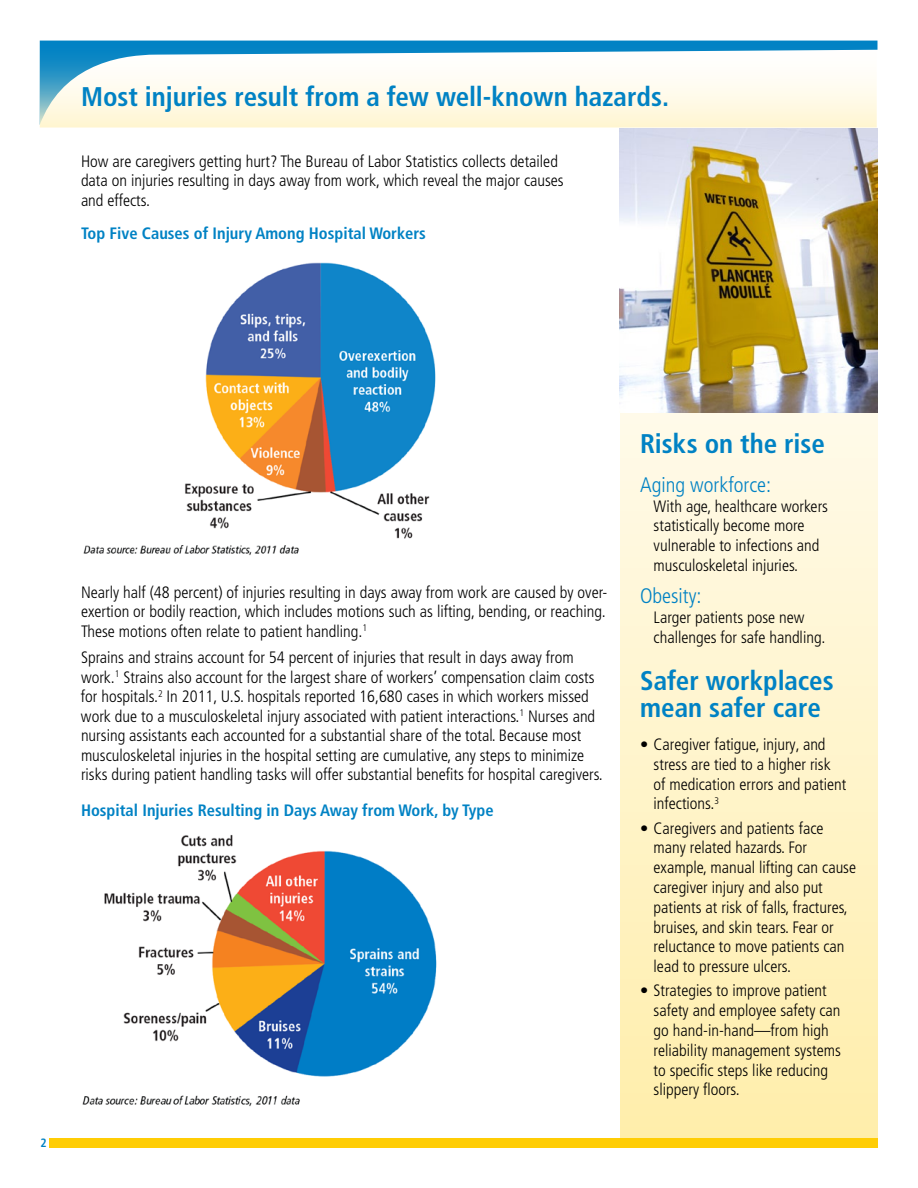
<style>
.page{position:relative;width:918px;height:1188px;background:#fff}
.page>*{position:absolute;margin:0;border:0;box-sizing:border-box;transform-origin:0 0}
.Secondary_banner_hea{font:700 condensed 27px "Frutiger LT Pro";color:#0082c4}
.Sidebar_subhead{font:700 condensed 27px/27px "Frutiger LT Pro";color:#0082c4}
.Sidebar_subhead2{font:300 condensed 21px "Frutiger LT Pro";color:#0082c4}
.Sidebar_body_text{font:300 condensed 16.5px/19.8px "Frutiger LT Pro";color:#000}
.t1{font:700 condensed 16.5px "Frutiger LT Pro";color:#0082c4}
.Tagline_Footer{font:700 condensed 12px "Frutiger LT Pro";color:#0082c4}
</style>
<div class="page">
<svg style="left:40px;top:41px;width:837px;height:87px"></svg>
<div style="left:49px;top:1138px;width:829px;height:10px;background:#ffcd05"></div>
<svg style="left:620px;top:413px;width:258px;height:725px;background:#fff4c9"></svg>
<img style="left:83px;top:262px;width:353px;height:294px">
<img style="left:82px;top:834px;width:355px;height:273px">
<img style="left:620px;top:128px;width:258px;height:285px">
<p class="Secondary_banner_hea" style="left:81px;top:80px;width:590px">Most injuries result from a few well-known hazards.</p>
<p class="Sidebar_body_text" style="left:81px;top:151px;width:484px">How are caregivers getting hurt? The Bureau of Labor Statistics collects detailed data on injuries resulting in days away from work, which reveal the major causes and effects.</p>
<p class="t1" style="left:81px;top:224px;width:346px">Top Five Causes of Injury Among Hospital Workers</p>
<p class="Tagline_Footer" style="left:40px;top:1136px;width:8px">2</p>
<p class="Sidebar_body_text" style="left:81px;top:583px;width:528px;text-align:justify">Nearly half (48 percent) of injuries resulting in days away from work are caused by over&shy;exertion or bodily reaction, which includes motions such as lifting, bending, or reaching.<br>These motions often relate to patient handling.<sup>1</sup></p>
<p class="Sidebar_body_text" style="left:81px;top:648px;width:523px">Sprains and strains account for 54 percent of injuries that result in days away from work.<sup>1</sup> Strains also account for the largest share of workers’ compensation claim costs for hospitals.<sup>2</sup> In 2011, U.S. hospitals reported 16,680 cases in which workers missed work due to a musculoskeletal injury associated with patient interactions.<sup>1</sup> Nurses and nursing assistants each accounted for a substantial share of the total. Because most musculoskeletal injuries in the hospital setting are cumulative, any steps to minimize risks during patient handling tasks will offer substantial benefits for hospital caregivers.</p>
<p class="t1" style="left:81px;top:801px;width:414px">Hospital Injuries Resulting in Days Away from Work, by Type</p>
<p class="Sidebar_subhead" style="left:640px;top:430px;width:186px">Risks on the rise</p>
<p class="Sidebar_subhead2" style="left:640px;top:472px;width:133px">Aging workforce:</p>
<p class="Sidebar_body_text" style="left:654px;top:496px;width:176px">With age, healthcare workers statistically become more vulnerable to infections and musculoskeletal injuries.</p>
<p class="Sidebar_subhead2" style="left:640px;top:584px;width:63px">Obesity:</p>
<p class="Sidebar_body_text" style="left:654px;top:607px;width:173px">Larger patients pose new challenges for safe handling.</p>
<p class="Sidebar_subhead" style="left:640px;top:667px;width:195px">Safer workplaces mean safer care</p>
<p class="Sidebar_body_text" style="left:654px;top:735px;width:194px;text-indent:-13px">• Caregiver fatigue, injury, and stress are tied to a higher risk of medication errors and patient infections.<sup>3</sup></p>
<p class="Sidebar_body_text" style="left:654px;top:818px;width:204px;text-indent:-13px">• Caregivers and patients face many related hazards. For example, manual lifting can cause caregiver injury and also put patients at risk of falls, fractures, bruises, and skin tears. Fear or reluctance to move patients can lead to pressure ulcers.</p>
<p class="Sidebar_body_text" style="left:654px;top:981px;width:189px;text-indent:-13px">• Strategies to improve patient safety and employee safety can go hand-in-hand—from high reliability management systems to specific steps like reducing slippery floors.</p>
</div>
